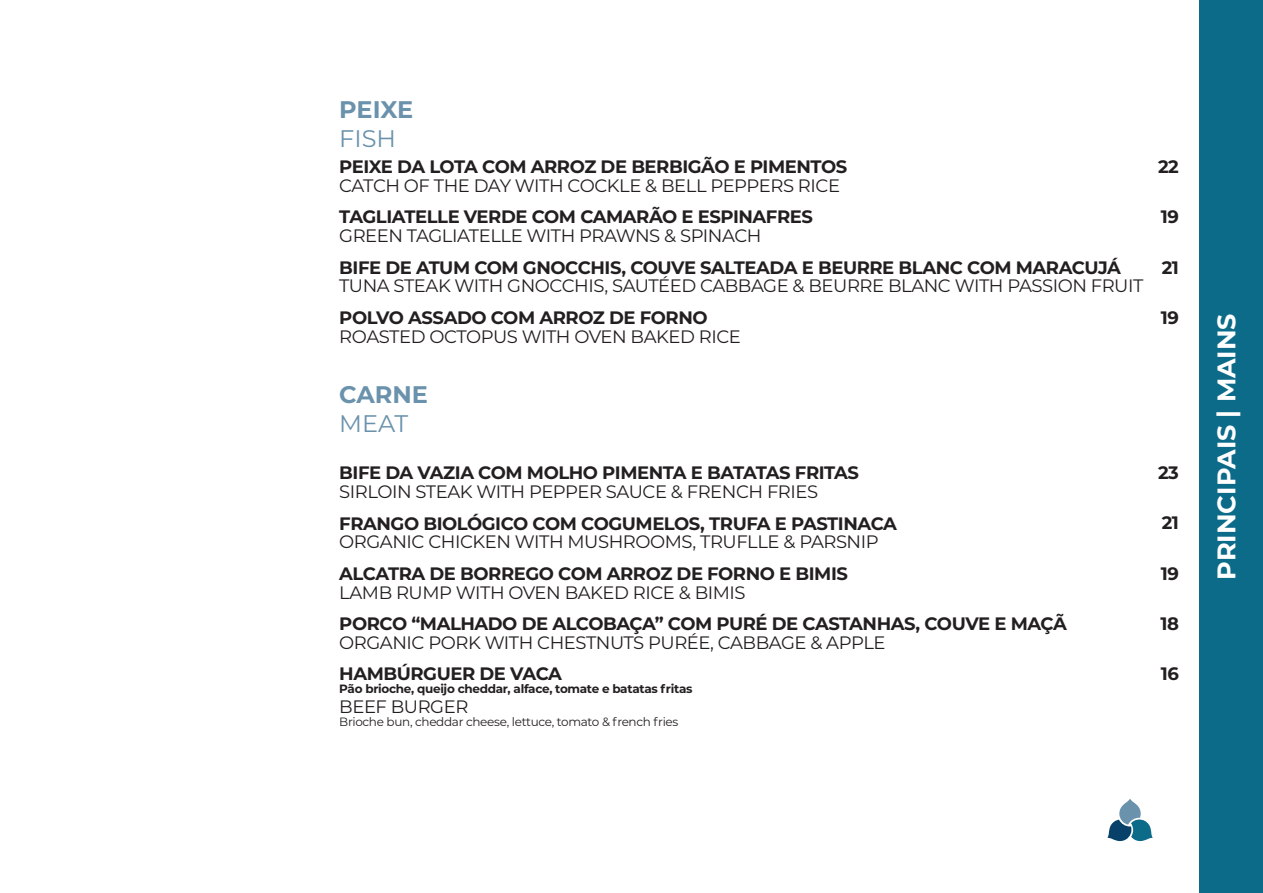
<style>
.page{position:relative;width:1263px;height:893px;background:#fff}
.page>*{position:absolute;margin:0;border:0;box-sizing:border-box;transform-origin:0 0}
.t1{font:700 25.5px "Montserrat";color:#fff}
.t2{font:700 24px "Montserrat";color:#6a92ac}
.t3{font:24px "Montserrat";color:#6a92ac}
.t4{font:700 18px "Montserrat";letter-spacing:-.025em;color:#231f20}
.t5{font:18px "Montserrat";letter-spacing:-.025em;color:#231f20}
.t6{font:700 12px "Montserrat";letter-spacing:-.025em;color:#231f20}
.t7{font:12px "Montserrat";letter-spacing:-.025em;color:#231f20}
</style>
<div class="page">
<div style="left:1199px;top:0;width:64px;height:893px;background:#0d6b8a"></div>
<svg style="left:1107px;top:799px;width:46px;height:42px"></svg>
<h2 class="t2" style="left:339px;top:92px;width:76px">PEIXE</h2>
<h2 class="t3" style="left:339px;top:122px;width:58px">FISH</h2>
<p class="t4" style="left:339px;top:154px;width:509px">PEIXE DA LOTA COM ARROZ DE BERBIGÃO E PIMENTOS</p>
<p class="t5" style="left:339px;top:173px;width:502px">CATCH OF THE DAY WITH COCKLE &amp; BELL PEPPERS RICE</p>
<p class="t4" style="left:339px;top:204px;width:475px">TAGLIATELLE VERDE COM CAMARÃO E ESPINAFRES</p>
<p class="t5" style="left:339px;top:223px;width:424px">GREEN TAGLIATELLE WITH PRAWNS &amp; SPINACH</p>
<p class="t4" style="left:339px;top:254px;width:783px">BIFE DE ATUM COM GNOCCHIS, COUVE SALTEADA E BEURRE BLANC COM MARACUJÁ</p>
<p class="t5" style="left:339px;top:274px;width:806px">TUNA STEAK WITH GNOCCHIS, SAUTÉED CABBAGE &amp; BEURRE BLANC WITH PASSION FRUIT</p>
<p class="t4" style="left:339px;top:304px;width:370px">POLVO ASSADO COM ARROZ DE FORNO</p>
<p class="t5" style="left:339px;top:324px;width:403px">ROASTED OCTOPUS WITH OVEN BAKED RICE</p>
<p class="t4" style="left:1158px;top:154px;width:22px">22</p>
<p class="t4" style="left:1161px;top:204px;width:20px">19</p>
<p class="t4" style="left:1162px;top:254px;width:19px">21</p>
<p class="t4" style="left:1161px;top:304px;width:20px">19</p>
<h2 class="t2" style="left:339px;top:377px;width:90px">CARNE</h2>
<h2 class="t3" style="left:339px;top:407px;width:71px">MEAT</h2>
<p class="t4" style="left:339px;top:460px;width:521px">BIFE DA VAZIA COM MOLHO PIMENTA E BATATAS FRITAS</p>
<p class="t5" style="left:339px;top:479px;width:480px">SIRLOIN STEAK WITH PEPPER SAUCE &amp; FRENCH FRIES</p>
<p class="t4" style="left:339px;top:510px;width:559px">FRANGO BIOLÓGICO COM COGUMELOS, TRUFA E PASTINACA</p>
<p class="t5" style="left:339px;top:529px;width:541px">ORGANIC CHICKEN WITH MUSHROOMS, TRUFLLE &amp; PARSNIP</p>
<p class="t4" style="left:339px;top:560px;width:510px">ALCATRA DE BORREGO COM ARROZ DE FORNO E BIMIS</p>
<p class="t5" style="left:339px;top:580px;width:408px">LAMB RUMP WITH OVEN BAKED RICE &amp; BIMIS</p>
<p class="t4" style="left:339px;top:611px;width:729px">PORCO “MALHADO DE ALCOBAÇA” COM PURÉ DE CASTANHAS, COUVE E MAÇÃ</p>
<p class="t5" style="left:339px;top:630px;width:548px">ORGANIC PORK WITH CHESTNUTS PURÉE, CABBAGE &amp; APPLE</p>
<p class="t4" style="left:339px;top:661px;width:224px">HAMBÚRGUER DE VACA</p>
<p class="t6" style="left:339px;top:680px;width:355px">Pão brioche, queijo cheddar, alface, tomate e batatas fritas</p>
<p class="t5" style="left:339px;top:694px;width:131px">BEEF BURGER</p>
<p class="t7" style="left:339px;top:713px;width:341px">Brioche bun, cheddar cheese, lettuce, tomato &amp; french fries</p>
<p class="t4" style="left:1158px;top:460px;width:22px">23</p>
<p class="t4" style="left:1162px;top:510px;width:19px">21</p>
<p class="t4" style="left:1161px;top:560px;width:20px">19</p>
<p class="t4" style="left:1160px;top:610px;width:20px">18</p>
<p class="t4" style="left:1161px;top:661px;width:20px">16</p>
<h1 class="t1" style="left:1208px;top:580px;width:268px;rotate:-90deg">PRINCIPAIS | MAINS</h1>
</div>
